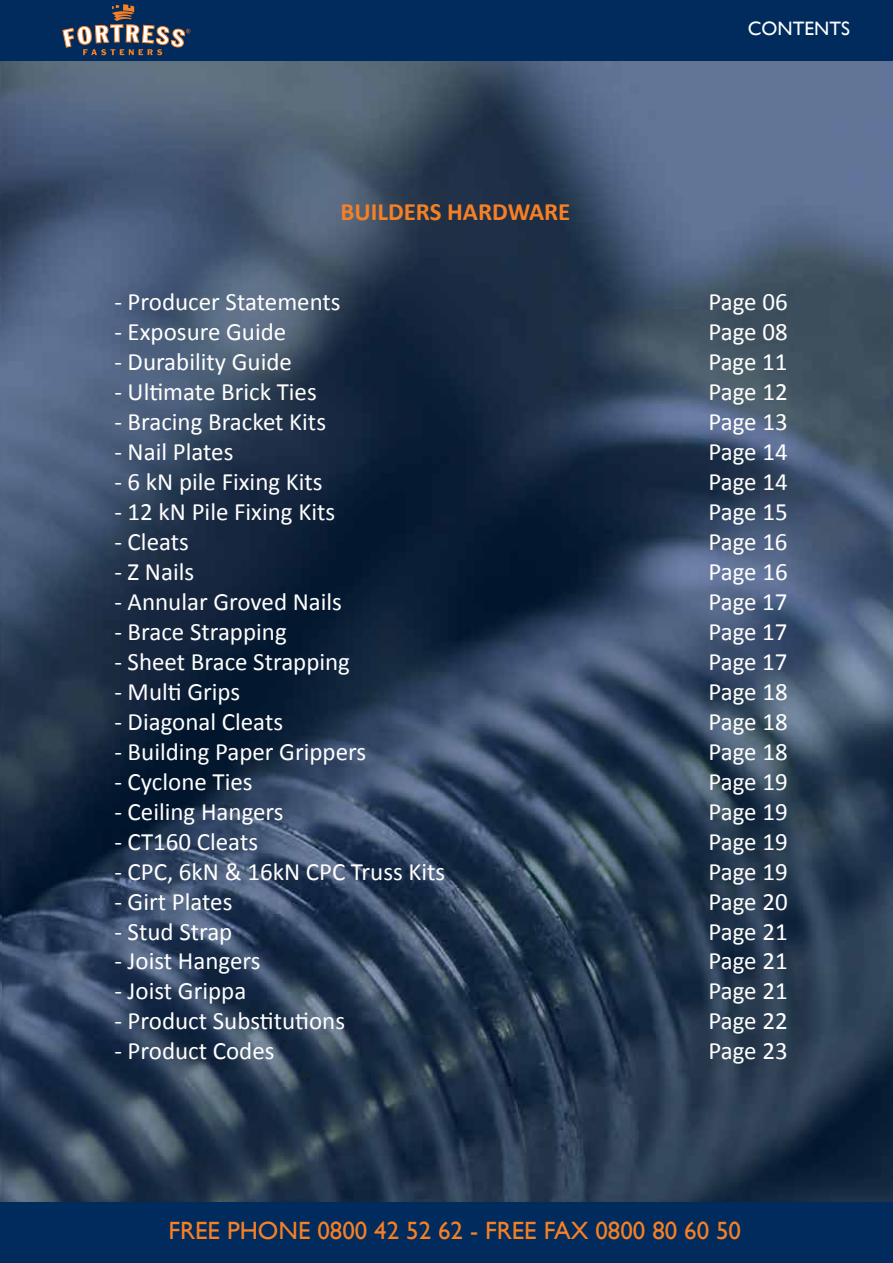
<style>
.page{position:relative;width:893px;height:1263px;background:#fff}
.page>*{position:absolute;margin:0;border:0;box-sizing:border-box;transform-origin:0 0}
.t1{font:24.9px "Calibri";color:#fff}
.t2{font:24.9px "Gill Sans";color:#f58025}
.t3{font:700 24.9px "Calibri";color:#f58025}
.t4{font:19.35px "Gill Sans";color:#fff}
</style>
<div class="page">
<img style="left:2px;top:61px;width:891px;height:1141px">
<img style="left:0;top:61px;width:1px;height:1141px">
<div style="left:0;top:0;width:893px;height:61px;background:#002b5c"></div>
<div style="left:0;top:1202px;width:893px;height:61px;background:#002b5c"></div>
<svg style="left:62px;top:4px;width:128px;height:51px;background:#425066"></svg>
<p class="t3" style="left:341px;top:196px;width:231px">BUILDERS HARDWARE</p>
<p class="t4" style="left:748px;top:17px;width:104px">CONTENTS</p>
<p class="t1" style="left:114px;top:286px;width:228px">- Producer Statements</p>
<p class="t1" style="left:708px;top:286px;width:81px">Page 06</p>
<p class="t1" style="left:114px;top:316px;width:173px">- Exposure Guide</p>
<p class="t1" style="left:708px;top:316px;width:81px">Page 08</p>
<p class="t1" style="left:114px;top:346px;width:179px">- Durability Guide</p>
<p class="t1" style="left:708px;top:346px;width:81px">Page 11</p>
<p class="t1" style="left:114px;top:376px;width:204px">- Ultimate Brick Ties</p>
<p class="t1" style="left:708px;top:376px;width:81px">Page 12</p>
<p class="t1" style="left:114px;top:406px;width:213px">- Bracing Bracket Kits</p>
<p class="t1" style="left:708px;top:406px;width:81px">Page 13</p>
<p class="t1" style="left:114px;top:436px;width:121px">- Nail Plates</p>
<p class="t1" style="left:708px;top:436px;width:81px">Page 14</p>
<p class="t1" style="left:114px;top:466px;width:210px">- 6 kN pile Fixing Kits</p>
<p class="t1" style="left:708px;top:466px;width:81px">Page 14</p>
<p class="t1" style="left:114px;top:496px;width:222px">- 12 kN Pile Fixing Kits</p>
<p class="t1" style="left:708px;top:496px;width:81px">Page 15</p>
<p class="t1" style="left:114px;top:526px;width:76px">- Cleats</p>
<p class="t1" style="left:708px;top:526px;width:81px">Page 16</p>
<p class="t1" style="left:114px;top:556px;width:81px">- Z Nails</p>
<p class="t1" style="left:708px;top:556px;width:81px">Page 16</p>
<p class="t1" style="left:114px;top:586px;width:229px">- Annular Groved Nails</p>
<p class="t1" style="left:708px;top:586px;width:81px">Page 17</p>
<p class="t1" style="left:114px;top:616px;width:174px">- Brace Strapping</p>
<p class="t1" style="left:708px;top:616px;width:81px">Page 17</p>
<p class="t1" style="left:114px;top:646px;width:237px">- Sheet Brace Strapping</p>
<p class="t1" style="left:708px;top:646px;width:81px">Page 17</p>
<p class="t1" style="left:114px;top:676px;width:127px">- Multi Grips</p>
<p class="t1" style="left:708px;top:676px;width:81px">Page 18</p>
<p class="t1" style="left:114px;top:706px;width:170px">- Diagonal Cleats</p>
<p class="t1" style="left:708px;top:706px;width:81px">Page 18</p>
<p class="t1" style="left:114px;top:736px;width:253px">- Building Paper Grippers</p>
<p class="t1" style="left:708px;top:736px;width:81px">Page 18</p>
<p class="t1" style="left:114px;top:766px;width:140px">- Cyclone Ties</p>
<p class="t1" style="left:708px;top:766px;width:81px">Page 19</p>
<p class="t1" style="left:114px;top:796px;width:171px">- Ceiling Hangers</p>
<p class="t1" style="left:708px;top:796px;width:81px">Page 19</p>
<p class="t1" style="left:114px;top:826px;width:145px">- CT160 Cleats</p>
<p class="t1" style="left:708px;top:826px;width:81px">Page 19</p>
<p class="t1" style="left:114px;top:855px;width:332px">- CPC, 6kN &amp; 16kN CPC Truss Kits</p>
<p class="t1" style="left:708px;top:855px;width:81px">Page 19</p>
<p class="t1" style="left:114px;top:885px;width:120px">- Girt Plates</p>
<p class="t1" style="left:708px;top:885px;width:81px">Page 20</p>
<p class="t1" style="left:114px;top:915px;width:120px">- Stud Strap</p>
<p class="t1" style="left:708px;top:915px;width:81px">Page 21</p>
<p class="t1" style="left:114px;top:945px;width:148px">- Joist Hangers</p>
<p class="t1" style="left:708px;top:945px;width:81px">Page 21</p>
<p class="t1" style="left:114px;top:975px;width:133px">- Joist Grippa</p>
<p class="t1" style="left:708px;top:975px;width:81px">Page 21</p>
<p class="t1" style="left:114px;top:1005px;width:232px">- Product Substitutions</p>
<p class="t1" style="left:708px;top:1005px;width:81px">Page 22</p>
<p class="t1" style="left:114px;top:1035px;width:162px">- Product Codes</p>
<p class="t1" style="left:708px;top:1035px;width:81px">Page 23</p>
<p class="t2" style="left:168px;top:1216px;width:574px">FREE PHONE 0800 42 52 62 - FREE FAX 0800 80 60 50</p>
</div>
